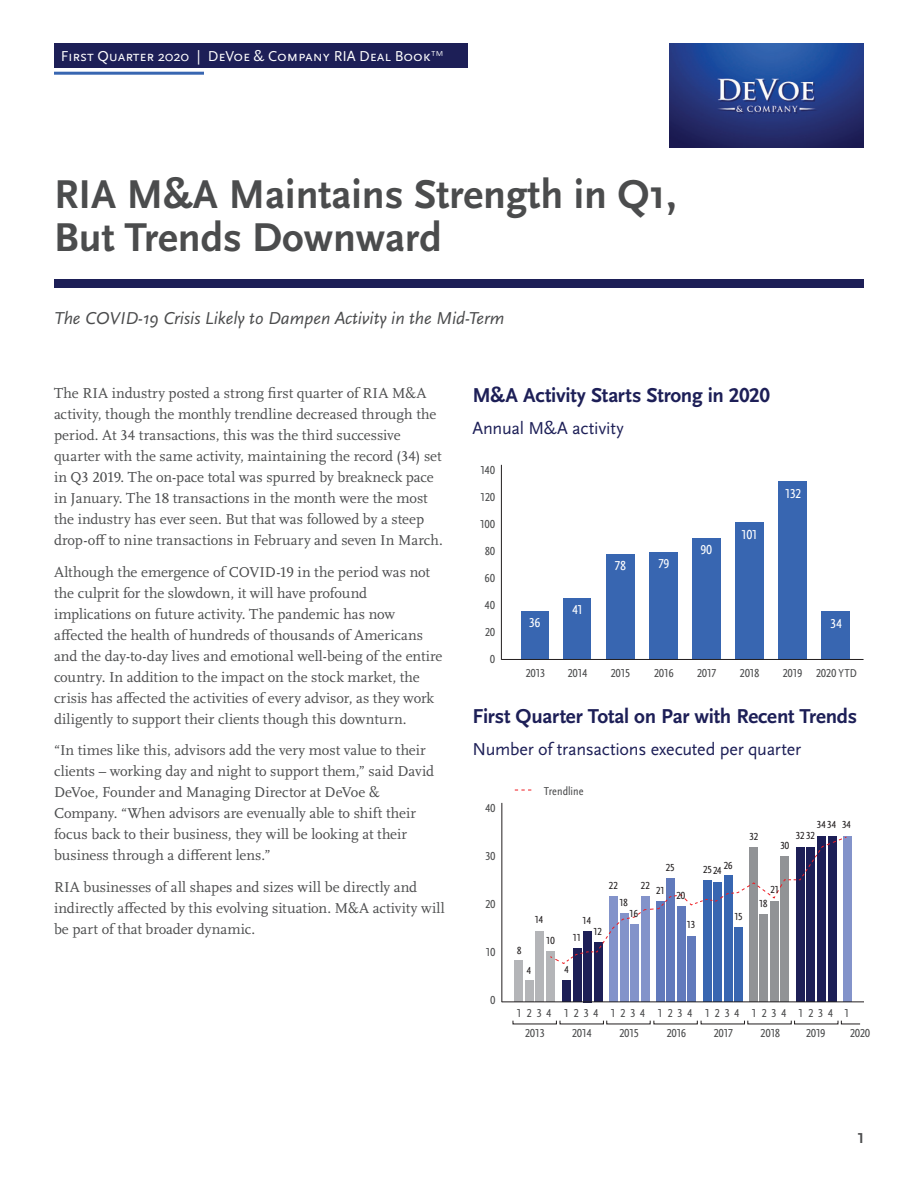
<style>
.page{position:relative;width:918px;height:1188px;background:#fff}
.page>*{position:absolute;margin:0;border:0;box-sizing:border-box;transform-origin:0 0}
.t1{font:700 42px/43.5px "Scala Sans OT";color:#4b4c4d}
.t2{font:700 21px "Scala Sans OT";letter-spacing:-.015em;color:#1d1f57}
.t3{font:18px "Scala Sans OT";letter-spacing:-.005em;color:#1d1f57}
.t4{font:italic 18px "Scala Sans OT";color:#4b4c4d}
.t5{font:15px/21px "Scala OT";color:#4b4c4d}
.t6{font:15px "Scala Sans OT";letter-spacing:-.005em;color:#fff}
.t7{font:700 15px "Scala Sans OT";color:#4b4c4d}
.t8{font:condensed 13.5px "Scala Sans OT";letter-spacing:.015em;color:#fff}
.t9{font:condensed 12px "Scala Sans OT";letter-spacing:.03em;color:#4b4c4d}
.t10{font:condensed 12px "Scala Sans OT";letter-spacing:1.035em;color:#4b4c4d}
.t11{font:condensed 12px "Scala Sans OT";color:#4b4c4d}
.t12{font:condensed 10.65px "Scala Sans OT";letter-spacing:.02em;color:#231f20}
.s1{font-weight:300}
</style>
<div class="page">
<img style="left:670px;top:43px;width:194px;height:104px">
<div style="left:54px;top:43px;width:414px;height:25px;background:#1d1f57"></div>
<hr style="left:54px;top:72px;width:150px;height:3px;background:#3866b1">
<div style="left:54px;top:279px;width:810px;height:9px;background:#1d1f57"></div>
<div style="left:564px;top:598px;width:27px;height:61px;background:#3866b1"></div>
<div style="left:606px;top:554px;width:29px;height:105px;background:#3866b1"></div>
<div style="left:650px;top:552px;width:28px;height:107px;background:#3866b1"></div>
<div style="left:693px;top:538px;width:28px;height:121px;background:#3866b1"></div>
<div style="left:735px;top:522px;width:29px;height:137px;background:#3866b1"></div>
<div style="left:779px;top:481px;width:28px;height:178px;background:#3866b1"></div>
<div style="left:822px;top:611px;width:28px;height:48px;background:#3866b1"></div>
<div style="left:521px;top:612px;width:27px;height:48px;background:#3866b1"></div>
<hr style="left:501px;top:465px;width:1px;height:195px;background:#231f20">
<hr style="left:501px;top:659px;width:363px;height:1px;background:#231f20">
<hr style="left:501px;top:803px;width:1px;height:199px;background:#231f20">
<div style="left:562px;top:980px;width:9px;height:22px;background:#1d1f57"></div>
<div style="left:573px;top:949px;width:8px;height:53px;background:#1d1f57"></div>
<div style="left:583px;top:931px;width:9px;height:71px;background:#1d1f57"></div>
<div style="left:594px;top:942px;width:8px;height:60px;background:#1d1f57"></div>
<div style="left:609px;top:896px;width:9px;height:106px;background:#8393ca"></div>
<div style="left:620px;top:913px;width:9px;height:89px;background:#8393ca"></div>
<div style="left:630px;top:924px;width:9px;height:78px;background:#8393ca"></div>
<div style="left:641px;top:896px;width:9px;height:106px;background:#8393ca"></div>
<div style="left:656px;top:902px;width:8px;height:100px;background:#617abc"></div>
<div style="left:666px;top:878px;width:9px;height:124px;background:#617abc"></div>
<div style="left:677px;top:906px;width:8px;height:96px;background:#617abc"></div>
<div style="left:687px;top:936px;width:9px;height:66px;background:#617abc"></div>
<div style="left:703px;top:880px;width:9px;height:122px;background:#3866b1"></div>
<div style="left:713px;top:883px;width:9px;height:119px;background:#3866b1"></div>
<div style="left:724px;top:876px;width:9px;height:126px;background:#3866b1"></div>
<div style="left:734px;top:927px;width:9px;height:75px;background:#3866b1"></div>
<div style="left:749px;top:847px;width:9px;height:155px;background:#919396"></div>
<div style="left:760px;top:914px;width:8px;height:88px;background:#919396"></div>
<div style="left:770px;top:901px;width:9px;height:101px;background:#919396"></div>
<div style="left:781px;top:857px;width:8px;height:145px;background:#919396"></div>
<div style="left:796px;top:847px;width:9px;height:155px;background:#1d1f57"></div>
<div style="left:807px;top:848px;width:8px;height:154px;background:#1d1f57"></div>
<div style="left:817px;top:837px;width:9px;height:165px;background:#1d1f57"></div>
<div style="left:828px;top:837px;width:8px;height:165px;background:#1d1f57"></div>
<div style="left:843px;top:837px;width:8px;height:165px;background:#8393ca"></div>
<svg style="left:841px;top:1020px;width:20px;height:4px"></svg>
<div style="left:514px;top:960px;width:9px;height:42px;background:#b4b5b8"></div>
<div style="left:525px;top:980px;width:9px;height:22px;background:#b4b5b8"></div>
<div style="left:536px;top:931px;width:8px;height:71px;background:#b4b5b8"></div>
<div style="left:546px;top:952px;width:9px;height:50px;background:#b4b5b8"></div>
<svg style="left:549px;top:836px;width:298px;height:128px"></svg>
<hr style="left:502px;top:1001px;width:362px;height:1px;background:#231f20">
<p class="t6" style="left:61px;top:48px;width:384px">First Quarter 2020 | DeVoe &amp; Company RIA Deal Book<span class="s1">™</span></p>
<h1 class="t1" style="left:54px;top:173px;width:624px">RIA M&amp;A Maintains Strength in Q1,<br>But Trends Downward</h1>
<p class="t4" style="left:54px;top:308px;width:452px">The COVID-19 Crisis Likely to Dampen Activity in the Mid-Term</p>
<p class="t5" style="left:54px;top:383px;width:390px">The RIA industry posted a strong first quarter of RIA M&amp;A activity, though the monthly trendline decreased through the period. At 34 transactions, this was the third successive quarter with the same activity, maintaining the record (34) set in Q3 2019. The on-pace total was spurred by breakneck pace in January. The 18 transactions in the month were the most the industry has ever seen. But that was followed by a steep drop-off to nine transactions in February and seven In March.</p>
<p class="t5" style="left:54px;top:562px;width:390px">Although the emergence of COVID-19 in the period was not the culprit for the slowdown, it will have profound implications on future activity. The pandemic has now affected the health of hundreds of thousands of Americans and the day-to-day lives and emotional well-being of the entire country. In addition to the impact on the stock market, the crisis has affected the activities of every advisor, as they work diligently to support their clients though this downturn.</p>
<p class="t5" style="left:54px;top:740px;width:382px">“In times like this, advisors add the very most value to their clients – working day and night to support them,” said David DeVoe, Founder and Managing Director at DeVoe &amp; Company. “When advisors are evenually able to shift their focus back to their business, they will be looking at their business through a different lens.”</p>
<p class="t5" style="left:54px;top:877px;width:392px">RIA businesses of all shapes and sizes will be directly and indirectly affected by this evolving situation. M&amp;A activity will be part of that broader dynamic.</p>
<h2 class="t2" style="left:472px;top:384px;width:299px">M&amp;A Activity Starts Strong in 2020</h2>
<p class="t3" style="left:472px;top:418px;width:153px">Annual M&amp;A activity</p>
<p class="t9" style="left:480px;top:463px;width:16px">140</p>
<p class="t9" style="left:481px;top:490px;width:16px">120</p>
<p class="t9" style="left:480px;top:517px;width:16px">100</p>
<p class="t9" style="left:485px;top:544px;width:11px">80</p>
<p class="t9" style="left:485px;top:571px;width:12px">60</p>
<p class="t9" style="left:485px;top:598px;width:12px">40</p>
<p class="t9" style="left:485px;top:625px;width:11px">20</p>
<p class="t9" style="left:490px;top:652px;width:6px">0</p>
<p class="t8" style="left:572px;top:603px;width:12px">41</p>
<p class="t8" style="left:615px;top:558px;width:12px">78</p>
<p class="t8" style="left:658px;top:556px;width:12px">79</p>
<p class="t8" style="left:701px;top:543px;width:13px">90</p>
<p class="t8" style="left:742px;top:527px;width:18px">101</p>
<p class="t8" style="left:785px;top:486px;width:17px">132</p>
<p class="t8" style="left:529px;top:615px;width:12px">36</p>
<p class="t8" style="left:831px;top:617px;width:13px">34</p>
<p class="t9" style="left:526px;top:667px;width:21px">2013</p>
<p class="t9" style="left:568px;top:667px;width:21px">2014</p>
<p class="t9" style="left:611px;top:667px;width:21px">2015</p>
<p class="t9" style="left:654px;top:667px;width:21px">2016</p>
<p class="t9" style="left:697px;top:667px;width:21px">2017</p>
<p class="t9" style="left:740px;top:667px;width:21px">2018</p>
<p class="t9" style="left:783px;top:667px;width:76px">2019 2020 YTD</p>
<h2 class="t2" style="left:472px;top:705px;width:386px">First Quarter Total on Par with Recent Trends</h2>
<p class="t3" style="left:472px;top:739px;width:330px">Number of transactions executed per quarter</p>
<p class="t9" style="left:485px;top:801px;width:12px">40</p>
<p class="t9" style="left:486px;top:849px;width:11px">30</p>
<p class="t9" style="left:486px;top:897px;width:11px">20</p>
<p class="t9" style="left:486px;top:945px;width:11px">10</p>
<p class="t9" style="left:491px;top:993px;width:6px">0</p>
<p class="t11" style="left:544px;top:784px;width:41px">Trendline</p>
<p class="t12" style="left:817px;top:819px;width:36px">3434 34</p>
<p class="t12" style="left:749px;top:831px;width:10px">32</p>
<p class="t12" style="left:796px;top:830px;width:20px">32 32</p>
<p class="t12" style="left:780px;top:840px;width:10px">30</p>
<p class="t12" style="left:666px;top:862px;width:10px">25</p>
<p class="t12" style="left:724px;top:860px;width:10px">26</p>
<p class="t12" style="left:703px;top:864px;width:20px">2524</p>
<p class="t12" style="left:609px;top:880px;width:10px">22</p>
<p class="t12" style="left:620px;top:897px;width:10px">18</p>
<p class="t12" style="left:641px;top:880px;width:10px">22</p>
<p class="t12" style="left:656px;top:885px;width:10px">21</p>
<p class="t12" style="left:676px;top:890px;width:10px">20</p>
<p class="t12" style="left:770px;top:884px;width:10px">21</p>
<p class="t12" style="left:759px;top:898px;width:10px">18</p>
<p class="t12" style="left:535px;top:914px;width:10px">14</p>
<p class="t12" style="left:546px;top:935px;width:10px">10</p>
<p class="t12" style="left:583px;top:914px;width:10px">14</p>
<p class="t12" style="left:573px;top:932px;width:10px">11</p>
<p class="t12" style="left:593px;top:926px;width:10px">12</p>
<p class="t12" style="left:630px;top:908px;width:10px">16</p>
<p class="t12" style="left:687px;top:919px;width:10px">13</p>
<p class="t12" style="left:734px;top:910px;width:10px">15</p>
<p class="t12" style="left:517px;top:945px;width:6px">8</p>
<p class="t12" style="left:527px;top:964px;width:6px">4</p>
<p class="t12" style="left:564px;top:964px;width:6px">4</p>
<p class="t9" style="left:517px;top:1007px;width:36px">1 2 3 4</p>
<p class="t9" style="left:525px;top:1027px;width:21px">2013</p>
<p class="t10" style="left:564px;top:1007px;width:287px">1 2 3 41 2 3 41 2 3 41 2 3 41 2 3 41 2 3 41</p>
<p class="t9" style="left:572px;top:1027px;width:21px">2014</p>
<p class="t9" style="left:619px;top:1027px;width:21px">2015</p>
<p class="t9" style="left:667px;top:1027px;width:21px">2016</p>
<p class="t9" style="left:714px;top:1027px;width:21px">2017</p>
<p class="t9" style="left:761px;top:1027px;width:21px">2018</p>
<p class="t9" style="left:806px;top:1027px;width:21px">2019</p>
<p class="t9" style="left:850px;top:1027px;width:22px">2020</p>
<p class="t7" style="left:858px;top:1130px;width:8px">1</p>
</div>
